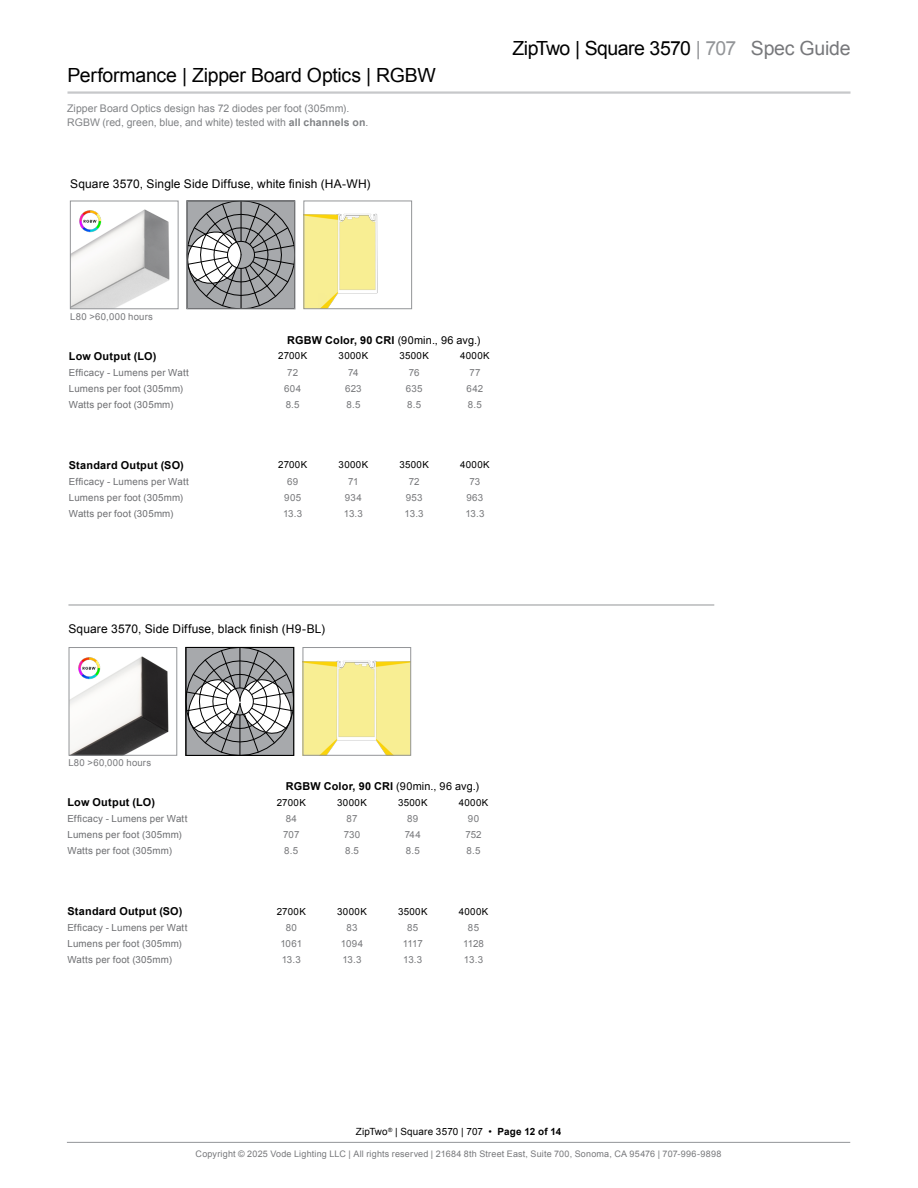
<style>
.page{position:relative;width:918px;height:1188px;background:#fff}
.page>*{position:absolute;margin:0;border:0;box-sizing:border-box;transform-origin:0 0}
.t1{font:19.5px "Arial";letter-spacing:-.015em;color:#000}
.t2{font:12px "Arial";letter-spacing:.01em;color:#000}
.t3{font:700 10.95px "Arial";letter-spacing:.02em;color:#000}
.t4{font:10.5px/13.5px "Arial";letter-spacing:.005em;color:#808285}
.t5{font:9.9px "Arial";letter-spacing:.015em;color:#000}
.t6{font:9.75px "Arial";letter-spacing:.02em;color:#6d6e71}
.t7{font:9.75px "Arial";letter-spacing:.015em;color:#77787b}
.t8{font:9.75px "Arial";letter-spacing:.035em;color:#000}
.t9{font:9.45px "Arial";letter-spacing:.03em;color:#77787b}
.t10{font:9px "Arial";letter-spacing:.02em;color:#77787b}
.s1{font-weight:700}
.s2{color:#939598}
.s3{color:#77787b}
.s4{font-weight:400}
</style>
<div class="page">
<hr style="left:67px;top:1142px;width:783px;height:1px;background:#939598">
<hr style="left:68px;top:91px;width:782px;height:3px;background:#c7c8ca">
<img style="left:72px;top:209px;width:98px;height:98px">
<div style="left:70px;top:201px;width:108px;height:108px;border:1px solid #939598"></div>
<svg style="left:189px;top:203px;width:104px;height:104px;background:#9d9fa1"></svg>
<hr style="left:241px;top:201px;width:1px;height:40px;background:#000">
<div style="left:187px;top:201px;width:108px;height:108px;border:1px solid #939598"></div>
<img style="left:71px;top:656px;width:98px;height:97px">
<div style="left:69px;top:647px;width:108px;height:108px;border:1px solid #939598"></div>
<svg style="left:188px;top:649px;width:104px;height:104px"></svg>
<hr style="left:240px;top:647px;width:1px;height:41px;background:#000">
<div style="left:186px;top:647px;width:108px;height:108px;border:1px solid #000"></div>
<img style="left:305px;top:660px;width:104px;height:93px">
<div style="left:303px;top:647px;width:108px;height:108px;border:1px solid #939598"></div>
<hr style="left:68px;top:605px;width:646px;height:1px;background:#939598">
<img style="left:306px;top:213px;width:72px;height:94px">
<div style="left:304px;top:201px;width:108px;height:108px;border:1px solid #939598"></div>
<img style="left:73px;top:209px;width:33px;height:28px">
<img style="left:73px;top:656px;width:33px;height:28px">
<h1 class="t1" style="left:68px;top:62px;width:370px">Performance | Zipper Board Optics | RGBW</h1>
<p class="t4" style="left:67px;top:102px;width:303px">Zipper Board Optics design has 72 diodes per foot (305mm).<br>RGBW (red, green, blue, and white) tested with <span class="s1">all channels on</span>.</p>
<p class="t2" style="left:70px;top:176px;width:302px">Square 3570, Single Side Diffuse, white finish (HA-WH)</p>
<h1 class="t1" style="left:513px;top:35px;width:340px">ZipTwo | Square 3570 <span class="s2">| 707</span> <span class="s3">Spec Guide</span></h1>
<p class="t9" style="left:70px;top:311px;width:84px">L80 &gt;60,000 hours</p>
<p class="t3" style="left:287px;top:333px;width:195px">RGBW Color, 90 CRI <span class="s4">(90min., 96 avg.)</span></p>
<p class="t3" style="left:69px;top:349px;width:89px">Low Output (LO)</p>
<p class="t8" style="left:278px;top:350px;width:31px">2700K</p>
<p class="t8" style="left:339px;top:350px;width:31px">3000K</p>
<p class="t8" style="left:399px;top:350px;width:31px">3500K</p>
<p class="t8" style="left:460px;top:350px;width:31px">4000K</p>
<p class="t6" style="left:69px;top:366px;width:121px">Efficacy - Lumens per Watt</p>
<p class="t7" style="left:287px;top:366px;width:12px">72</p>
<p class="t7" style="left:348px;top:366px;width:12px">74</p>
<p class="t7" style="left:409px;top:366px;width:12px">76</p>
<p class="t7" style="left:469px;top:366px;width:13px">77</p>
<p class="t6" style="left:69px;top:382px;width:116px">Lumens per foot (305mm)</p>
<p class="t7" style="left:284px;top:382px;width:18px">604</p>
<p class="t7" style="left:345px;top:382px;width:18px">623</p>
<p class="t7" style="left:406px;top:382px;width:18px">635</p>
<p class="t7" style="left:467px;top:382px;width:18px">642</p>
<p class="t6" style="left:69px;top:398px;width:106px">Watts per foot (305mm)</p>
<p class="t7" style="left:286px;top:398px;width:16px">8.5</p>
<p class="t7" style="left:346px;top:398px;width:16px">8.5</p>
<p class="t7" style="left:407px;top:398px;width:16px">8.5</p>
<p class="t7" style="left:468px;top:398px;width:16px">8.5</p>
<p class="t3" style="left:69px;top:458px;width:116px">Standard Output (SO)</p>
<p class="t8" style="left:278px;top:459px;width:31px">2700K</p>
<p class="t8" style="left:339px;top:459px;width:31px">3000K</p>
<p class="t8" style="left:399px;top:459px;width:31px">3500K</p>
<p class="t8" style="left:460px;top:459px;width:31px">4000K</p>
<p class="t6" style="left:69px;top:475px;width:121px">Efficacy - Lumens per Watt</p>
<p class="t7" style="left:287px;top:475px;width:13px">69</p>
<p class="t7" style="left:348px;top:475px;width:12px">71</p>
<p class="t7" style="left:409px;top:475px;width:12px">72</p>
<p class="t7" style="left:469px;top:475px;width:12px">73</p>
<p class="t6" style="left:69px;top:491px;width:116px">Lumens per foot (305mm)</p>
<p class="t7" style="left:284px;top:491px;width:18px">905</p>
<p class="t7" style="left:345px;top:491px;width:18px">934</p>
<p class="t7" style="left:406px;top:491px;width:18px">953</p>
<p class="t7" style="left:466px;top:491px;width:18px">963</p>
<p class="t6" style="left:69px;top:507px;width:106px">Watts per foot (305mm)</p>
<p class="t7" style="left:283px;top:507px;width:21px">13.3</p>
<p class="t7" style="left:344px;top:507px;width:21px">13.3</p>
<p class="t7" style="left:405px;top:507px;width:21px">13.3</p>
<p class="t7" style="left:465px;top:507px;width:21px">13.3</p>
<p class="t2" style="left:68px;top:621px;width:258px">Square 3570, Side Diffuse, black finish (H9-BL)</p>
<p class="t9" style="left:68px;top:757px;width:84px">L80 &gt;60,000 hours</p>
<p class="t3" style="left:286px;top:779px;width:195px">RGBW Color, 90 CRI <span class="s4">(90min., 96 avg.)</span></p>
<p class="t3" style="left:68px;top:795px;width:89px">Low Output (LO)</p>
<p class="t8" style="left:277px;top:796px;width:31px">2700K</p>
<p class="t8" style="left:337px;top:796px;width:31px">3000K</p>
<p class="t8" style="left:398px;top:796px;width:31px">3500K</p>
<p class="t8" style="left:459px;top:796px;width:31px">4000K</p>
<p class="t6" style="left:67px;top:812px;width:121px">Efficacy - Lumens per Watt</p>
<p class="t7" style="left:286px;top:812px;width:13px">84</p>
<p class="t7" style="left:347px;top:812px;width:12px">87</p>
<p class="t7" style="left:407px;top:812px;width:13px">89</p>
<p class="t7" style="left:468px;top:812px;width:13px">90</p>
<p class="t6" style="left:67px;top:828px;width:116px">Lumens per foot (305mm)</p>
<p class="t7" style="left:283px;top:828px;width:18px">707</p>
<p class="t7" style="left:344px;top:828px;width:18px">730</p>
<p class="t7" style="left:405px;top:828px;width:18px">744</p>
<p class="t7" style="left:465px;top:828px;width:18px">752</p>
<p class="t6" style="left:67px;top:844px;width:106px">Watts per foot (305mm)</p>
<p class="t7" style="left:284px;top:844px;width:16px">8.5</p>
<p class="t7" style="left:345px;top:844px;width:16px">8.5</p>
<p class="t7" style="left:406px;top:844px;width:16px">8.5</p>
<p class="t7" style="left:467px;top:844px;width:16px">8.5</p>
<p class="t3" style="left:68px;top:904px;width:116px">Standard Output (SO)</p>
<p class="t8" style="left:277px;top:905px;width:31px">2700K</p>
<p class="t8" style="left:337px;top:905px;width:31px">3000K</p>
<p class="t8" style="left:398px;top:905px;width:31px">3500K</p>
<p class="t8" style="left:459px;top:905px;width:31px">4000K</p>
<p class="t6" style="left:67px;top:921px;width:121px">Efficacy - Lumens per Watt</p>
<p class="t7" style="left:286px;top:921px;width:13px">80</p>
<p class="t7" style="left:346px;top:921px;width:13px">83</p>
<p class="t7" style="left:407px;top:921px;width:13px">85</p>
<p class="t7" style="left:468px;top:921px;width:13px">85</p>
<p class="t6" style="left:67px;top:937px;width:116px">Lumens per foot (305mm)</p>
<p class="t7" style="left:280px;top:937px;width:23px">1061</p>
<p class="t7" style="left:341px;top:937px;width:24px">1094</p>
<p class="t7" style="left:403px;top:937px;width:22px">1117</p>
<p class="t7" style="left:463px;top:937px;width:22px">1128</p>
<p class="t6" style="left:67px;top:953px;width:106px">Watts per foot (305mm)</p>
<p class="t7" style="left:282px;top:953px;width:21px">13.3</p>
<p class="t7" style="left:342px;top:953px;width:21px">13.3</p>
<p class="t7" style="left:403px;top:953px;width:21px">13.3</p>
<p class="t7" style="left:464px;top:953px;width:21px">13.3</p>
<p class="t5" style="left:356px;top:1125px;width:207px">ZipTwo<sup>®</sup> | Square 3570 | 707 • <span class="s1">Page 12 of 14</span></p>
<p class="t10" style="left:196px;top:1148px;width:527px">Copyright © 2025 Vode Lighting LLC | All rights reserved | 21684 8th Street East, Suite 700, Sonoma, CA 95476 | 707-996-9898</p>
</div>
